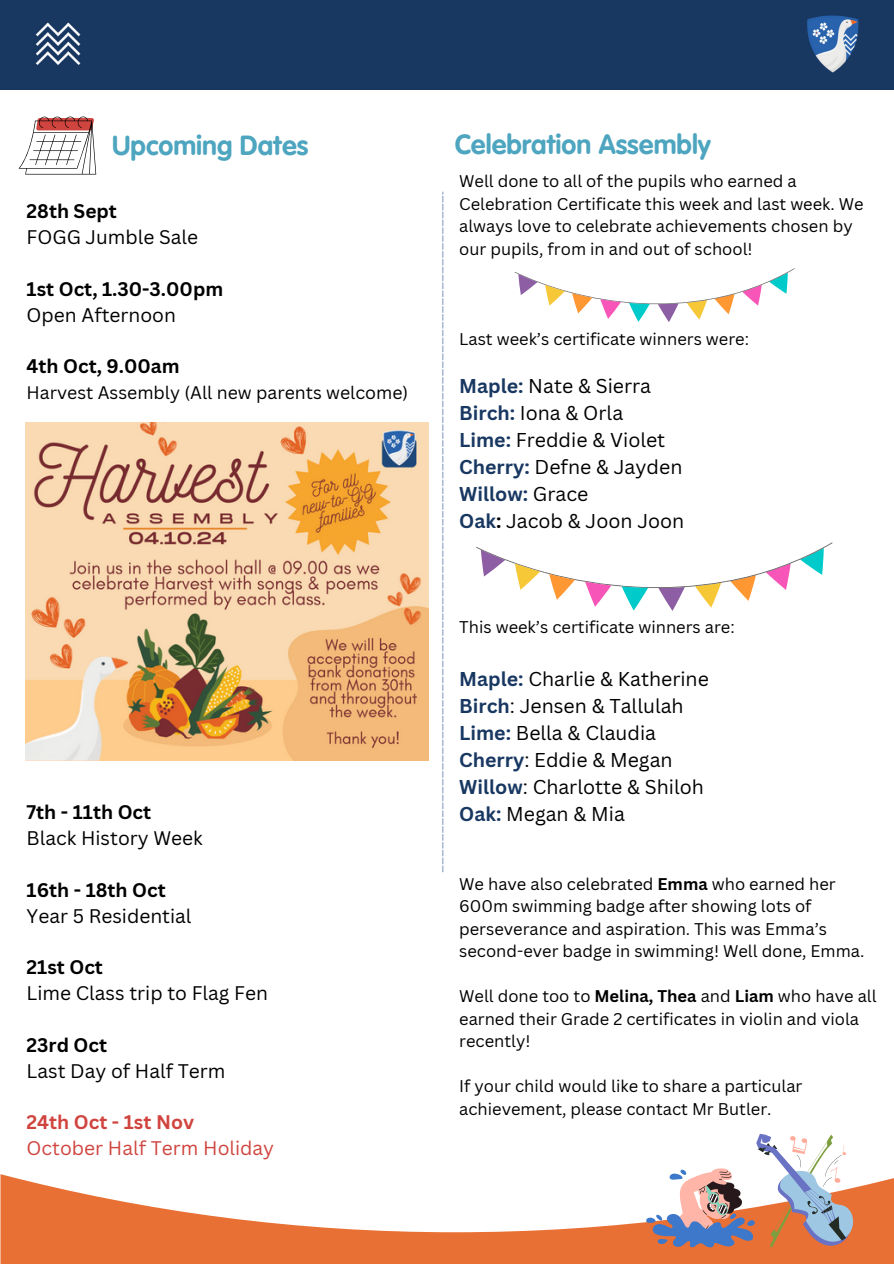
<style>
.page{position:relative;width:894px;height:1264px;background:#fff}
.page>*{position:absolute;margin:0;border:0;box-sizing:border-box;transform-origin:0 0}
.t1{font:700 27px "VAG Rounded Next";color:#4da5bf}
.t2{font:19.5px/27px "Canva Sans";color:#000}
.t3{font:19.2px/25.8px "Canva Sans";color:#000}
.t4{font:700 19.2px/25.8px "Canva Sans";color:#000}
.t5{font:19.2px/25.8px "Canva Sans";color:#d0443f}
.t6{font:17.7px "Canva Sans";color:#000}
.t7{font:16.5px/22.5px "Canva Sans";color:#000}
.s1{font-weight:700}
.s2{font-weight:400}
.s3{font-weight:700;color:#183761}
</style>
<div class="page">
<svg style="left:0;top:1174px;width:893px;height:89px;fill:#e97034"></svg>
<div style="left:0;top:0;width:893px;height:89px;background:#183761"></div>
<img style="left:807px;top:16px;width:52px;height:57px">
<img style="left:35px;top:22px;width:46px;height:43px">
<svg style="left:442px;top:192px;width:1px;height:680px"></svg>
<svg style="left:19px;top:116px;width:77px;height:58px"></svg>
<svg style="left:514px;top:268px;width:280px;height:54px"></svg>
<svg style="left:476px;top:542px;width:356px;height:69px"></svg>
<img style="left:26px;top:422px;width:402px;height:338px">
<svg style="left:645px;top:1133px;width:208px;height:114px"></svg>
<h2 class="t1" style="left:112px;top:126px;width:198px">Upcoming Dates</h2>
<h2 class="t1" style="left:455px;top:126px;width:257px">Celebration Assembly</h2>
<p class="t3" style="left:27px;top:198px;width:173px"><span class="s1">28th Sept<br></span>FOGG Jumble Sale</p>
<p class="t4" style="left:27px;top:275px;width:198px">1st Oct, 1.30-3.00pm<br><span class="s2">Open Afternoon</span></p>
<p class="t4" style="left:27px;top:353px;width:155px">4th Oct, 9.00am</p>
<p class="t6" style="left:27px;top:380px;width:383px">Harvest Assembly (All new parents welcome)</p>
<h1 class="t3" style="left:27px;top:799px;width:178px"><span class="s1">7th - 11th Oct<br></span>Black History Week</h1>
<h1 class="t3" style="left:27px;top:876px;width:166px"><span class="s1">16th - 18th Oct<br></span>Year 5 Residential</h1>
<p class="t3" style="left:27px;top:953px;width:243px"><span class="s1">21st Oct<br></span>Lime Class trip to Flag Fen</p>
<p class="t3" style="left:27px;top:1031px;width:200px"><span class="s1">23rd Oct<br></span>Last Day of Half Term</p>
<h2 class="t5" style="left:27px;top:1108px;width:249px"><span class="s1">24th Oct - 1st Nov<br></span>October Half Term Holiday</h2>
<p class="t7" style="left:459px;top:169px;width:406px">Well done to all of the pupils who earned a Celebration Certificate this week and last week. We always love to celebrate achievements chosen by our pupils, from in and out of school!</p>
<p class="t7" style="left:459px;top:327px;width:291px">Last week’s certificate winners were:</p>
<p class="t2" style="left:459px;top:372px;width:227px"><span class="s3">Maple:</span> Nate &amp; Sierra<br><span class="s3">Birch:</span> Iona &amp; Orla<br><span class="s3">Lime:</span> Freddie &amp; Violet<br><span class="s3">Cherry:</span> Defne &amp; Jayden<br><span class="s3">Willow:</span> Grace<br><span class="s3">Oak</span><span class="s1">:</span> Jacob &amp; Joon Joon</p>
<p class="t7" style="left:459px;top:615px;width:277px">This week’s certificate winners are:</p>
<p class="t2" style="left:459px;top:664px;width:251px"><span class="s3">Maple:</span> Charlie &amp; Katherine<br><span class="s3">Birch</span>: Jensen &amp; Tallulah<br><span class="s3">Lime:</span> Bella &amp; Claudia<br><span class="s3">Cherry</span>: Eddie &amp; Megan<br><span class="s3">Willow</span>: Charlotte &amp; Shiloh<br><span class="s3">Oak:</span> Megan &amp; Mia</p>
<h2 class="t7" style="left:459px;top:871px;width:406px">We have also celebrated <span class="s1">Emma</span> who earned her 600m swimming badge after showing lots of perseverance and aspiration. This was Emma’s second-ever badge in swimming! Well done, Emma.</h2>
<h2 class="t7" style="left:459px;top:984px;width:419px">Well done too to <span class="s1">Melina, Thea</span> and <span class="s1">Liam</span> who have all earned their Grade 2 certificates in violin and viola recently!</h2>
<h2 class="t7" style="left:459px;top:1074px;width:344px">If your child would like to share a particular achievement, please contact Mr Butler.</h2>
</div>
